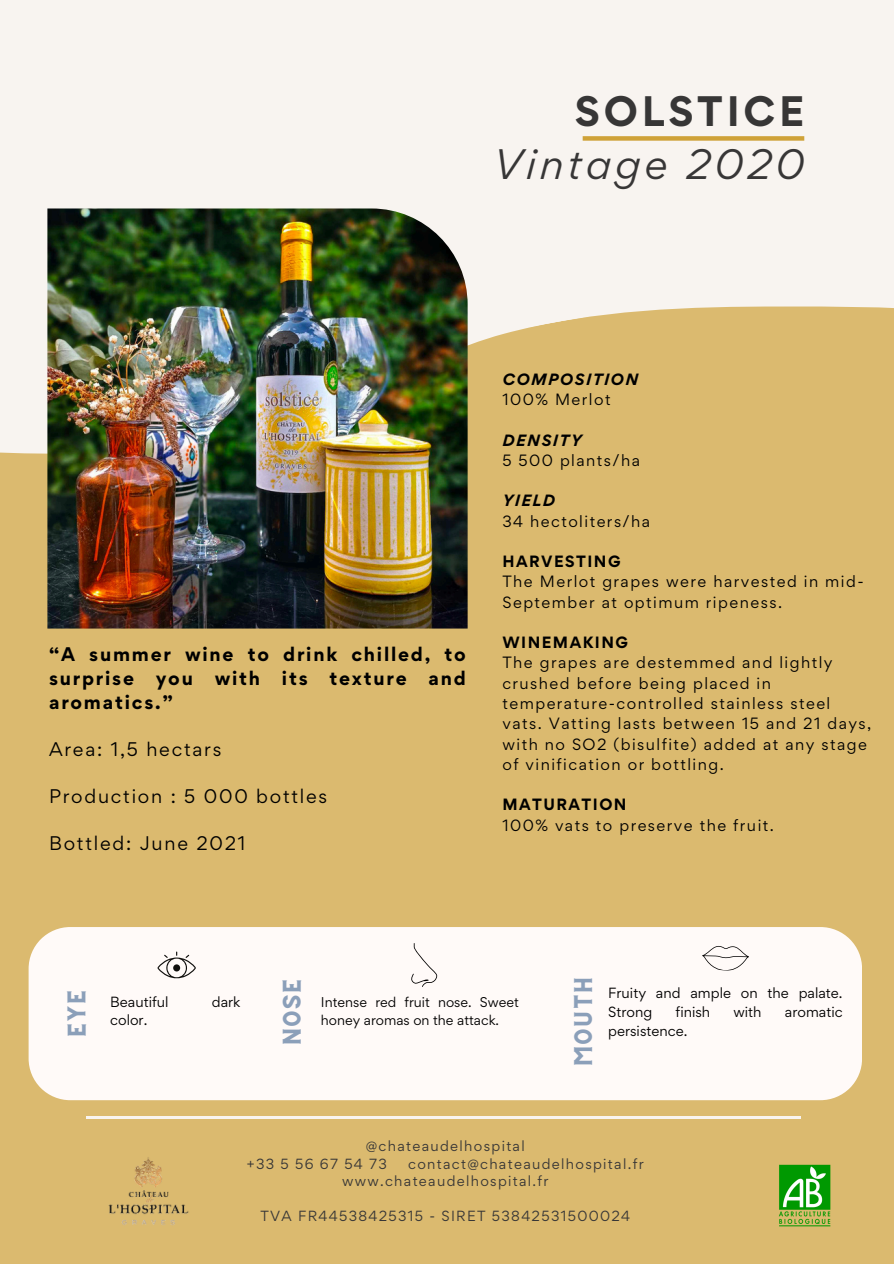
<style>
.page{position:relative;width:894px;height:1264px;background:#fff}
.page>*{position:absolute;margin:0;border:0;box-sizing:border-box;transform-origin:0 0}
.t1{font:italic 37.95px "Gordita";letter-spacing:.1em;color:#373636}
.t2{font:700 37.95px "Gordita";letter-spacing:.1em;color:#373636}
.t3{font:18px "CS Gordon Vintage";color:#8b9fb9}
.t4{font:700 17.55px/23.7px "Gordita";letter-spacing:.1em;color:#000;text-align:justify}
.t5{font:17.55px "Gordita";letter-spacing:.1em;color:#000}
.t6{font:14.55px/20.2px "Gordita";letter-spacing:.1em;color:#000}
.t7{font:700 14.55px "Gordita";letter-spacing:.1em;color:#000}
.t8{font:italic 700 14.55px "Gordita";letter-spacing:.1em;color:#000}
.t9{font:13.2px "Gordita";letter-spacing:.1em;color:#373636}
.t10{font:13.2px/18.6px "Gordita";color:#000}
.t11{font:12.6px/17.9px "Gordita";color:#000}
</style>
<div class="page">
<div style="left:0;top:0;width:893px;height:1263px;background:#f8f4f0"></div>
<div style="left:0;top:306px;width:893px;height:957px;background:#dbba6f"></div>
<img style="left:47px;top:208px;width:420px;height:420px">
<hr style="left:86px;top:1116px;width:715px;height:1px;background:#f8f4f0">
<img style="left:778px;top:1164px;width:52px;height:62px">
<img style="left:105px;top:1155px;width:85px;height:71px">
<svg style="left:29px;top:927px;width:832px;height:173px"></svg>
<svg style="left:157px;top:951px;width:39px;height:27px"></svg>
<svg style="left:411px;top:943px;width:26px;height:44px"></svg>
<svg style="left:701px;top:943px;width:48px;height:28px"></svg>
<div style="left:582px;top:136px;width:222px;height:5px;background:#cfa238"></div>
<h1 class="t2" style="left:575px;top:86px;width:230px">SOLSTICE</h1>
<h1 class="t1" style="left:493px;top:138px;width:312px">Vintage 2020</h1>
<h5 class="t4" style="left:49px;top:642px;width:418px">“A summer wine to drink chilled, to surprise you with its texture and aromatics.”</h5>
<h3 class="t5" style="left:49px;top:737px;width:174px">Area: 1,5 hectars</h3>
<p class="t5" style="left:49px;top:784px;width:279px">Production : 5 000 bottles</p>
<p class="t5" style="left:49px;top:831px;width:198px">Bottled: June 2021</p>
<p class="t8" style="left:502px;top:369px;width:137px">COMPOSITION</p>
<p class="t6" style="left:502px;top:389px;width:110px">100% Merlot</p>
<p class="t8" style="left:502px;top:430px;width:81px">DENSITY</p>
<p class="t6" style="left:502px;top:450px;width:139px">5 500 plants/ha</p>
<p class="t8" style="left:502px;top:491px;width:54px">YIELD</p>
<p class="t6" style="left:502px;top:510px;width:149px">34 hectoliters/ha</p>
<p class="t7" style="left:502px;top:551px;width:120px">HARVESTING</p>
<p class="t6" style="left:502px;top:571px;width:363px">The Merlot grapes were harvested in mid-<br>September at optimum ripeness.</p>
<p class="t7" style="left:502px;top:632px;width:127px">WINEMAKING</p>
<p class="t6" style="left:502px;top:652px;width:370px">The grapes are destemmed and lightly crushed before being placed in temperature-controlled stainless steel vats. Vatting lasts between 15 and 21 days, with no SO2 (bisulfite) added at any stage of vinification or bottling.</p>
<p class="t7" style="left:502px;top:794px;width:126px">MATURATION</p>
<p class="t6" style="left:502px;top:814px;width:273px">100% vats to preserve the fruit.</p>
<p class="t3" style="left:69px;top:1037px;width:50px;rotate:-90deg">Eye</p>
<h3 class="t10" style="left:110px;top:992px;width:60px">Beautiful</h3>
<h3 class="t10" style="left:212px;top:992px;width:30px">dark</h3>
<h3 class="t10" style="left:110px;top:1010px;width:39px">color.</h3>
<p class="t3" style="left:284px;top:1045px;width:69px;rotate:-90deg">nose</p>
<p class="t3" style="left:575px;top:1067px;width:93px;rotate:-90deg">Mouth</p>
<p class="t11" style="left:321px;top:993px;width:199px">Intense red fruit nose. Sweet honey aromas on the attack.</p>
<h5 class="t10" style="left:608px;top:983px;width:236px">Fruity and ample on the palate.<br>Strong</h5>
<h5 class="t10" style="left:675px;top:1002px;width:36px">finish</h5>
<h5 class="t10" style="left:733px;top:1002px;width:30px">with</h5>
<h5 class="t10" style="left:784px;top:1002px;width:59px">aromatic</h5>
<h5 class="t10" style="left:608px;top:1021px;width:81px">persistence.</h5>
<h2 class="t9" style="left:366px;top:1136px;width:160px">@chateaudelhospital</h2>
<h3 class="t9" style="left:247px;top:1154px;width:141px">+33 5 56 67 54 73</h3>
<h3 class="t9" style="left:408px;top:1154px;width:237px">contact@chateaudelhospital.fr</h3>
<h3 class="t9" style="left:342px;top:1171px;width:208px">www.chateaudelhospital.fr</h3>
<h3 class="t9" style="left:260px;top:1206px;width:371px">TVA FR44538425315 - SIRET 53842531500024</h3>
</div>
